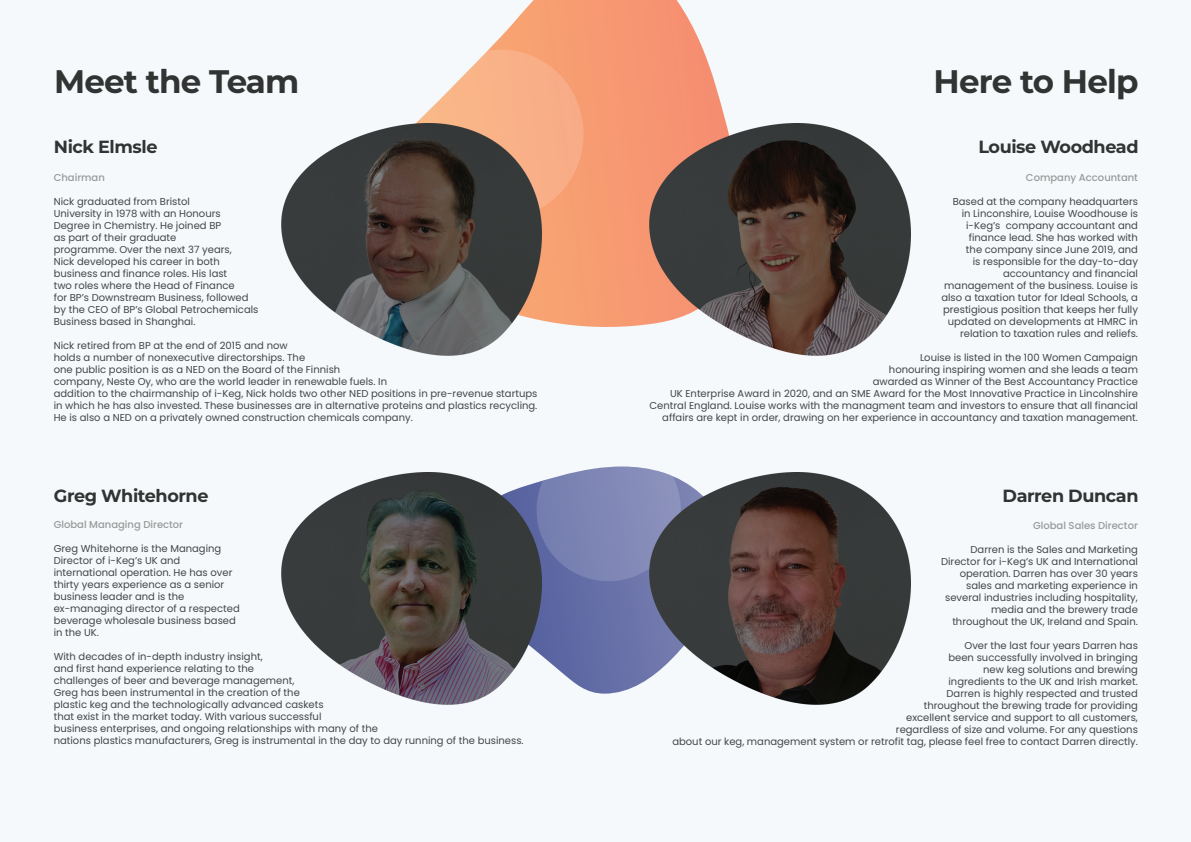
<style>
.page{position:relative;width:1191px;height:842px;background:#fff}
.page>*{position:absolute;margin:0;border:0;box-sizing:border-box;transform-origin:0 0}
.t1{font:700 32.6px "Montserrat";letter-spacing:-.025em;color:#323333}
.t2{font:700 17.6px "Montserrat";letter-spacing:-.025em;color:#323333}
.t3{font:10px/12px "Poppins";color:#434545;text-align:right}
.t4{font:500 10px "Poppins";color:#999}
</style>
<div class="page">
<div style="left:0;top:0;width:595px;height:842px;background:#f5f9fb"></div>
<div style="left:595px;top:0;width:596px;height:842px;background:#f5f9fb"></div>
<svg style="left:410px;top:0;width:317px;height:327px"></svg>
<svg style="left:418px;top:50px;width:165px;height:169px"></svg>
<img style="left:650px;top:124px;width:260px;height:232px">
<img style="left:281px;top:124px;width:261px;height:232px">
<svg style="left:542px;top:581px;width:108px;height:113px;background:#717bae"></svg>
<svg style="left:542px;top:466px;width:119px;height:115px;background:#8188b6"></svg>
<img style="left:281px;top:472px;width:261px;height:232px">
<img style="left:650px;top:472px;width:260px;height:232px">
<h1 class="t1" style="left:54px;top:59px;width:247px">Meet the Team</h1>
<h1 class="t1" style="left:933px;top:59px;width:207px">Here to Help</h1>
<h2 class="t2" style="left:54px;top:135px;width:105px">Nick Elmsle</h2>
<p class="t4" style="left:54px;top:172px;width:53px">Chairman</p>
<p class="t3" style="left:54px;top:195px;width:206px;text-align:left">Nick graduated from Bristol<br>University in 1978 with an Honours Degree in Chemistry. He joined BP<br>as part of their graduate<br>programme. Over the next 37 years,<br>Nick developed his career in both business and finance roles. His last<br>two roles where the Head of Finance<br>for BP’s Downstream Business, followed by the CEO of BP’s Global Petrochemicals Business based in Shanghai.</p>
<p class="t3" style="left:54px;top:339px;width:485px;text-align:left">Nick retired from BP at the end of 2015 and now<br>holds a number of nonexecutive directorships. The<br>one public position is as a NED on the Board of the Finnish<br>company, Neste Oy, who are the world leader in renewable fuels. In<br>addition to the chairmanship of i-Keg, Nick holds two other NED positions in pre-revenue startups in which he has also invested. These businesses are in alternative proteins and plastics recycling.<br>He is also a NED on a privately owned construction chemicals company.</p>
<h2 class="t2" style="left:978px;top:135px;width:162px">Louise Woodhead</h2>
<p class="t4" style="left:1026px;top:172px;width:114px">Company Accountant</p>
<p class="t3" style="left:941px;top:195px;width:198px">Based at the company headquarters in Linconshire, Louise Woodhouse is i-Keg’s company accountant and finance lead. She has worked with<br>the company since June 2019, and<br>is responsible for the day-to-day accountancy and financial management of the business. Louise is also a taxation tutor for Ideal Schools, a prestigious position that keeps her fully updated on developments at HMRC in relation to taxation rules and reliefs.</p>
<p class="t3" style="left:649px;top:351px;width:490px">Louise is listed in the 100 Women Campaign<br>honouring inspiring women and she leads a team<br>awarded as Winner of the Best Accountancy Practice<br>UK Enterprise Award in 2020, and an SME Award for the Most Innovative Practice in Lincolnshire Central England. Louise works with the managment team and investors to ensure that all financial affairs are kept in order, drawing on her experience in accountancy and taxation management.</p>
<h2 class="t2" style="left:54px;top:484px;width:156px">Greg Whitehorne</h2>
<p class="t4" style="left:54px;top:519px;width:131px">Global Managing Director</p>
<p class="t3" style="left:54px;top:543px;width:188px;text-align:left">Greg Whitehorne is the Managing<br>Director of i-Keg’s UK and international operation. He has over thirty years experience as a senior business leader and is the ex-managing director of a respected beverage wholesale business based in the UK.</p>
<p class="t3" style="left:54px;top:651px;width:471px;text-align:left">With decades of in-depth industry insight,<br>and first hand experience relating to the<br>challenges of beer and beverage management,<br>Greg has been instrumental in the creation of the<br>plastic keg and the technologically advanced caskets<br>that exist in the market today. With various successful<br>business enterprises, and ongoing relationships with many of the<br>nations plastics manufacturers, Greg is instrumental in the day to day running of the business.</p>
<h2 class="t2" style="left:1002px;top:484px;width:137px">Darren Duncan</h2>
<p class="t4" style="left:1033px;top:520px;width:106px">Global Sales Director</p>
<p class="t3" style="left:941px;top:544px;width:198px">Darren is the Sales and Marketing Director for i-Keg’s UK and International operation. Darren has over 30 years sales and marketing experience in several industries including hospitality, media and the brewery trade throughout the UK, Ireland and Spain.</p>
<p class="t3" style="left:672px;top:640px;width:467px">Over the last four years Darren has<br>been successfully involved in bringing<br>new keg solutions and brewing<br>ingredients to the UK and Irish market.<br>Darren is highly respected and trusted<br>throughout the brewing trade for providing<br>excellent service and support to all customers,<br>regardless of size and volume. For any questions<br>about our keg, management system or retrofit tag, please feel free to contact Darren directly.</p>
</div>
